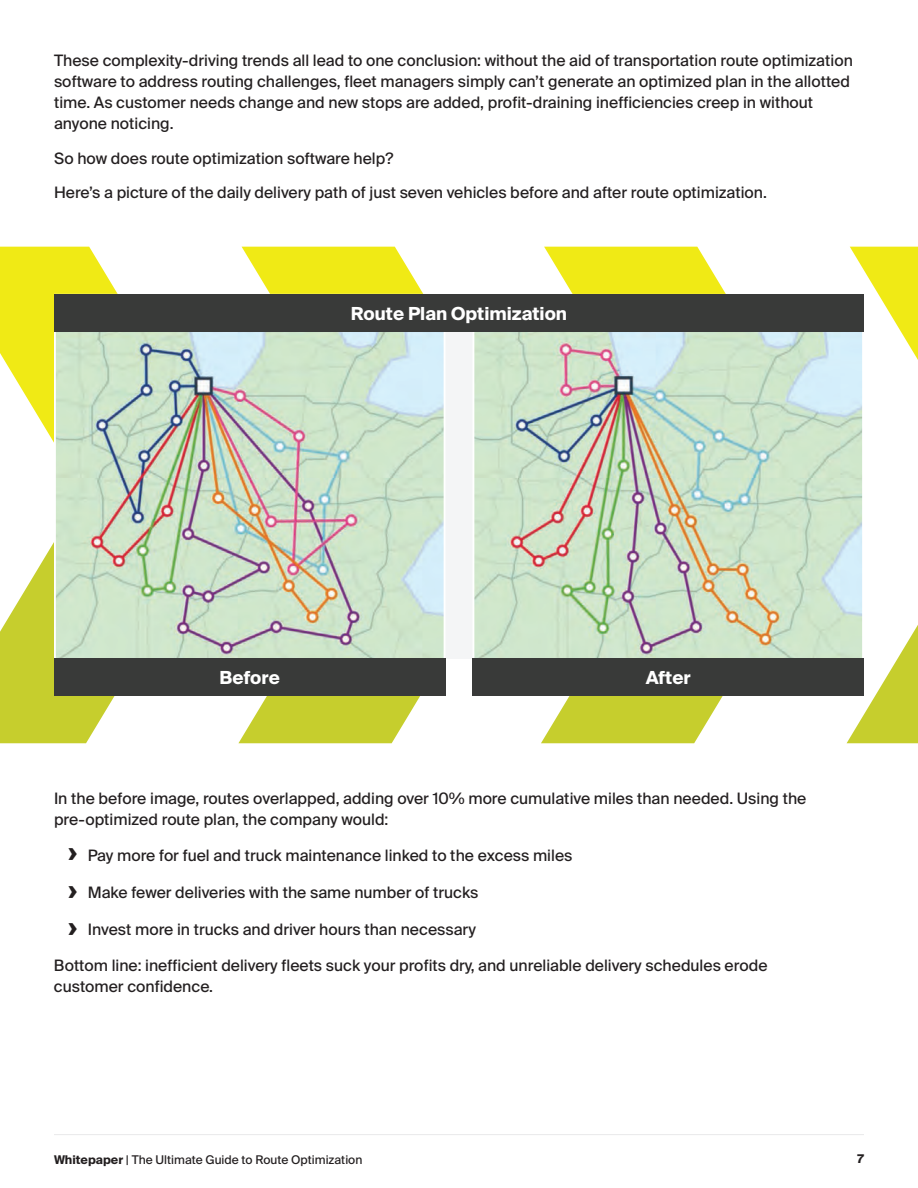
<style>
.page{position:relative;width:918px;height:1188px;background:#fff}
.page>*{position:absolute;margin:0;border:0;box-sizing:border-box;transform-origin:0 0}
.t1{font:700 18px "Suisse Intl";color:#fff}
.t2{font:15.75px/21px "Suisse Intl";color:#231f20}
.t3{font:12px "Suisse Intl";color:#231f20}
.t4{font:700 12px "Suisse Intl";color:#231f20}
.s1{font-weight:700;font-size:25.5px}
.s2{font-weight:700}
</style>
<div class="page">
<hr style="left:54px;top:1134px;width:810px;height:1px;background:#ebebec">
<svg style="left:542px;top:696px;width:181px;height:47px;fill:#c6ce2d"></svg>
<svg style="left:544px;top:247px;width:182px;height:47px;fill:#f0ea15"></svg>
<svg style="left:847px;top:625px;width:71px;height:118px"></svg>
<svg style="left:850px;top:247px;width:68px;height:113px"></svg>
<svg style="left:238px;top:658px;width:304px;height:85px"></svg>
<svg style="left:242px;top:247px;width:182px;height:47px;fill:#f0ea15"></svg>
<svg style="left:0;top:542px;width:115px;height:201px;fill:#c6ce2d"></svg>
<svg style="left:0;top:247px;width:118px;height:196px;fill:#f0ea15"></svg>
<div style="left:258px;top:323px;width:402px;height:335px;background:#f4f5f6"></div>
<img style="left:475px;top:332px;width:386px;height:326px">
<img style="left:57px;top:332px;width:386px;height:326px">
<div style="left:54px;top:294px;width:810px;height:38px;background:#393a39"></div>
<div style="left:54px;top:658px;width:392px;height:38px;background:#393a39"></div>
<div style="left:472px;top:658px;width:392px;height:38px;background:#393a39"></div>
<p class="t2" style="left:54px;top:50px;width:800px">These complexity-driving trends all lead to one conclusion: without the aid of transportation route optimization software to address routing challenges, fleet managers simply can’t generate an optimized plan in the allotted time. As customer needs change and new stops are added, profit-draining inefficiencies creep in without anyone noticing.</p>
<p class="t2" style="left:54px;top:141px;width:715px;line-height:34.5px">So how does route optimization software help?<br>Here’s a picture of the daily delivery path of just seven vehicles before and after route optimization.</p>
<p class="t1" style="left:351px;top:303px;width:218px">Route Plan Optimization</p>
<p class="t1" style="left:220px;top:667px;width:62px">Before</p>
<p class="t1" style="left:646px;top:667px;width:46px">After</p>
<p class="t2" style="left:54px;top:788px;width:754px">In the before image, routes overlapped, adding over 10% more cumulative miles than needed. Using the pre-optimized route plan, the company would:</p>
<p class="t2" style="left:68px;top:845px;width:506px"><span class="s1">›</span> Pay more for fuel and truck maintenance linked to the excess miles</p>
<p class="t2" style="left:68px;top:882px;width:412px"><span class="s1">›</span> Make fewer deliveries with the same number of trucks</p>
<p class="t2" style="left:68px;top:919px;width:409px"><span class="s1">›</span> Invest more in trucks and driver hours than necessary</p>
<p class="t2" style="left:54px;top:955px;width:715px">Bottom line: inefficient delivery fleets suck your profits dry, and unreliable delivery schedules erode customer confidence.</p>
<p class="t3" style="left:54px;top:1153px;width:310px"><span class="s2">Whitepaper</span> | The Ultimate Guide to Route Optimization</p>
<p class="t4" style="left:858px;top:1152px;width:8px">7</p>
</div>
